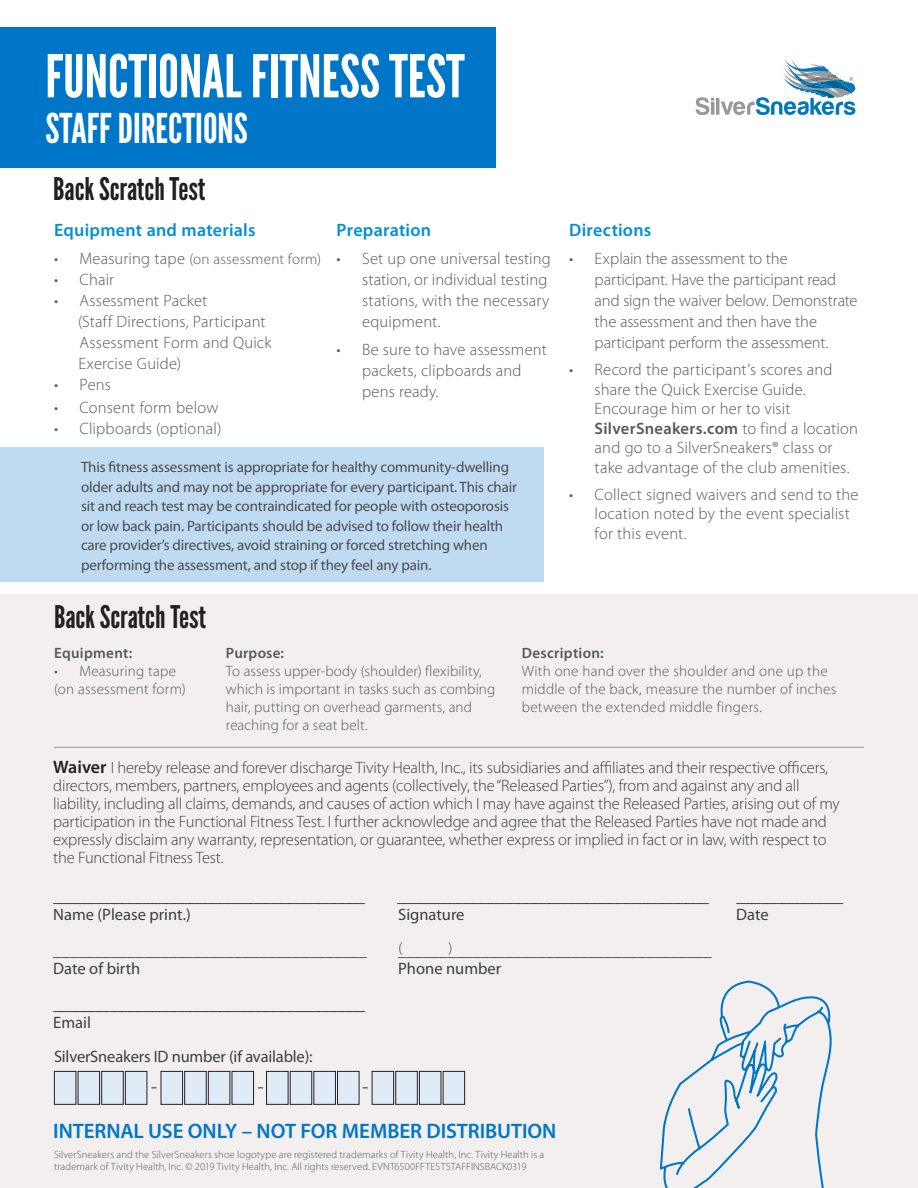
<style>
.page{position:relative;width:918px;height:1188px;background:#fff}
.page>*{position:absolute;margin:0;border:0;box-sizing:border-box;transform-origin:0 0}
.t1{font:58.95px "League Gothic";color:#fff}
.t2{font:40.95px "League Gothic";color:#fff}
.t3{font:31.2px "League Gothic";color:#231f20}
.PL_Location_address{font:600 21px "Myriad Pro";letter-spacing:-.005em;color:#0076c8}
.PL_Location_address-2{font:600 18px "Myriad Pro";letter-spacing:.015em;color:#0090d4}
.t4{font:300 16.5px/18px "Myriad Pro";letter-spacing:-.01em;color:#3e3e3f}
.PL_Location_address-3{font:300 16.5px/21px "Myriad Pro";letter-spacing:.01em;color:#57585a}
.t5{font:16.5px "Myriad Pro";letter-spacing:-.005em;color:#3e3e3f}
.PL_Location_address-4{font:300 16.5px/21px "Myriad Pro";letter-spacing:-.01em;color:#57585a}
.t6{font:16.5px "Myriad Pro";color:#231f20}
.t7{font:15px/19.5px "Myriad Pro";letter-spacing:-.01em;color:#4b4c4d}
.PL_Location_address-5{font:300 15px/18px "Myriad Pro";letter-spacing:.015em;color:#57585a}
.PL_Location_address-6{font:600 15px "Myriad Pro";letter-spacing:.02em;color:#57585a}
.PL_Location_address-7{font:300 15px "Myriad Pro";color:#3e3e3f}
.PL_Location_address-8{font:300 10.5px/12px "Myriad Pro";letter-spacing:.01em;color:#57585a}
.s1{font-size:16.5px}
.s2{font-weight:600}
.s3{font-weight:600;font-size:18px;color:#231f20}
</style>
<div class="page">
<div style="left:0;top:27px;width:496px;height:140px;background:#0076c8"></div>
<svg style="left:696px;top:59px;width:160px;height:56px"></svg>
<div style="left:0;top:594px;width:918px;height:594px;background:#f3efef"></div>
<div style="left:0;top:447px;width:543px;height:135px;background:#bfdbf2"></div>
<hr style="left:54px;top:747px;width:810px;height:1px;background:#939598">
<div style="left:54px;top:1071px;width:22px;height:33px;background:#dfecf8"></div>
<div style="left:54px;top:1071px;width:22px;height:34px;border:1px solid #231f20"></div>
<div style="left:78px;top:1071px;width:22px;height:33px;background:#dfecf8"></div>
<div style="left:78px;top:1071px;width:22px;height:34px;border:1px solid #231f20"></div>
<div style="left:102px;top:1071px;width:21px;height:33px;background:#dfecf8"></div>
<div style="left:101px;top:1071px;width:23px;height:34px;border:1px solid #231f20"></div>
<div style="left:125px;top:1071px;width:22px;height:33px;background:#dfecf8"></div>
<div style="left:125px;top:1071px;width:22px;height:34px;border:1px solid #231f20"></div>
<div style="left:161px;top:1071px;width:22px;height:33px;background:#dfecf8"></div>
<div style="left:161px;top:1071px;width:22px;height:34px;border:1px solid #231f20"></div>
<div style="left:185px;top:1071px;width:21px;height:33px;background:#dfecf8"></div>
<div style="left:184px;top:1071px;width:23px;height:34px;border:1px solid #231f20"></div>
<div style="left:208px;top:1071px;width:22px;height:33px;background:#dfecf8"></div>
<div style="left:208px;top:1071px;width:22px;height:34px;border:1px solid #231f20"></div>
<div style="left:232px;top:1071px;width:22px;height:33px;background:#dfecf8"></div>
<div style="left:232px;top:1071px;width:22px;height:34px;border:1px solid #231f20"></div>
<div style="left:267px;top:1071px;width:21px;height:33px;background:#dfecf8"></div>
<div style="left:266px;top:1071px;width:22px;height:34px;border:1px solid #231f20"></div>
<div style="left:290px;top:1071px;width:22px;height:33px;background:#dfecf8"></div>
<div style="left:290px;top:1071px;width:22px;height:34px;border:1px solid #231f20"></div>
<div style="left:314px;top:1071px;width:21px;height:33px;background:#dfecf8"></div>
<div style="left:313px;top:1071px;width:23px;height:34px;border:1px solid #231f20"></div>
<div style="left:338px;top:1071px;width:21px;height:33px;background:#dfecf8"></div>
<div style="left:337px;top:1071px;width:22px;height:34px;border:1px solid #231f20"></div>
<div style="left:372px;top:1071px;width:22px;height:33px;background:#dfecf8"></div>
<div style="left:372px;top:1071px;width:22px;height:34px;border:1px solid #231f20"></div>
<div style="left:396px;top:1071px;width:21px;height:33px;background:#dfecf8"></div>
<div style="left:395px;top:1071px;width:23px;height:34px;border:1px solid #231f20"></div>
<div style="left:419px;top:1071px;width:22px;height:33px;background:#dfecf8"></div>
<div style="left:419px;top:1071px;width:22px;height:34px;border:1px solid #231f20"></div>
<div style="left:443px;top:1071px;width:22px;height:33px;background:#dfecf8"></div>
<div style="left:443px;top:1071px;width:22px;height:34px;border:1px solid #231f20"></div>
<svg style="left:659px;top:982px;width:173px;height:206px"></svg>
<p class="t1" style="left:45px;top:41px;width:421px">FUNCTIONAL FITNESS TEST</p>
<p class="t2" style="left:45px;top:104px;width:204px">STAFF DIRECTIONS</p>
<p class="t3" style="left:53px;top:171px;width:154px">Back Scratch Test</p>
<p class="PL_Location_address-2" style="left:54px;top:220px;width:203px">Equipment and materials</p>
<p class="PL_Location_address-5" style="left:54px;top:250px;width:269px"><span class="s1">• Measuring tape</span> (on assessment form)</p>
<p class="PL_Location_address-3" style="left:54px;top:269px;width:62px">• Chair</p>
<p class="PL_Location_address-3" style="left:78px;top:290px;width:195px;text-indent:-24px">• Assessment Packet<br>(Staff Directions, Participant<br>Assessment Form and Quick<br>Exercise Guide)</p>
<p class="PL_Location_address-3" style="left:54px;top:374px;width:58px">• Pens</p>
<p class="PL_Location_address-3" style="left:54px;top:397px;width:166px">• Consent form below</p>
<p class="PL_Location_address-3" style="left:54px;top:418px;width:169px">• Clipboards (optional)</p>
<p class="PL_Location_address-2" style="left:337px;top:220px;width:96px">Preparation</p>
<p class="PL_Location_address-3" style="left:362px;top:248px;width:190px;text-indent:-26px">• Set up one universal testing station, or individual testing stations, with the necessary equipment.</p>
<p class="PL_Location_address-3" style="left:362px;top:339px;width:186px;text-indent:-26px">• Be sure to have assessment packets, clipboards and pens ready.</p>
<p class="t7" style="left:81px;top:458px;width:438px">This fitness assessment is appropriate for healthy community-dwelling older adults and may not be appropriate for every participant. This chair sit and reach test may be contraindicated for people with osteoporosis or low back pain. Participants should be advised to follow their health care provider’s directives, avoid straining or forced stretching when performing the assessment, and stop if they feel any pain.</p>
<p class="t3" style="left:54px;top:598px;width:154px">Back Scratch Test</p>
<p class="PL_Location_address-2" style="left:569px;top:220px;width:84px">Directions</p>
<p class="PL_Location_address-4" style="left:595px;top:248px;width:264px;text-indent:-26px">• Explain the assessment to the participant. Have the participant read and sign the waiver below. Demonstrate the assessment and then have the participant perform the assessment.</p>
<p class="PL_Location_address-3" style="left:595px;top:360px;width:265px;line-height:19.5px;text-indent:-26px">• Record the participant’s scores and share the Quick Exercise Guide.<br>Encourage him or her to visit <span class="s2">SilverSneakers.com</span> to find a location and go to a SilverSneakers® class or take advantage of the club amenities.</p>
<p class="PL_Location_address-3" style="left:595px;top:485px;width:265px;line-height:19.5px;text-indent:-26px">• Collect signed waivers and send to the location noted by the event specialist for this event.</p>
<p class="PL_Location_address-6" style="left:54px;top:645px;width:80px">Equipment:</p>
<p class="PL_Location_address-5" style="left:54px;top:662px;width:133px">• Measuring tape (on assessment form)</p>
<p class="PL_Location_address-6" style="left:226px;top:645px;width:60px">Purpose:</p>
<p class="PL_Location_address-5" style="left:226px;top:662px;width:271px">To assess upper-body (shoulder) flexibility, which is important in tasks such as combing hair, putting on overhead garments, and reaching for a seat belt.</p>
<p class="PL_Location_address-6" style="left:522px;top:645px;width:84px">Description:</p>
<p class="PL_Location_address-5" style="left:522px;top:662px;width:316px">With one hand over the shoulder and one up the middle of the back, measure the number of inches between the extended middle fingers.</p>
<p class="t4" style="left:53px;top:758px;width:788px"><span class="s3">Waiver</span> I hereby release and forever discharge Tivity Health, Inc., its subsidiaries and affiliates and their respective officers, directors, members, partners, employees and agents (collectively, the “Released Parties”), from and against any and all liability, including all claims, demands, and causes of action which I may have against the Released Parties, arising out of my participation in the Functional Fitness Test. I further acknowledge and agree that the Released Parties have not made and expressly disclaim any warranty, representation, or guarantee, whether express or implied in fact or in law, with respect to the Functional Fitness Test.</p>
<p class="t6" style="left:53px;top:887px;width:313px">_________________________________________</p>
<p class="t6" style="left:397px;top:887px;width:313px">_________________________________________</p>
<p class="t6" style="left:736px;top:887px;width:108px">______________</p>
<p class="t5" style="left:53px;top:905px;width:139px">Name (Please print.)</p>
<p class="t5" style="left:398px;top:905px;width:68px">Signature</p>
<p class="t5" style="left:736px;top:905px;width:34px">Date</p>
<p class="t5" style="left:53px;top:941px;width:315px">______________________________________</p>
<p class="t5" style="left:398px;top:941px;width:315px">______________________________________</p>
<p class="t5" style="left:53px;top:959px;width:89px">Date of birth</p>
<p class="t5" style="left:398px;top:959px;width:104px">Phone number</p>
<p class="t6" style="left:53px;top:995px;width:313px">_________________________________________</p>
<p class="t5" style="left:53px;top:1013px;width:39px">Email</p>
<p class="PL_Location_address-7" style="left:399px;top:940px;width:5px">(</p>
<p class="PL_Location_address-7" style="left:448px;top:940px;width:5px">)</p>
<p class="t5" style="left:54px;top:1048px;width:260px">SilverSneakers ID number (if available):</p>
<p class="PL_Location_address" style="left:53px;top:1120px;width:505px">INTERNAL USE ONLY – NOT FOR MEMBER DISTRIBUTION</p>
<p class="PL_Location_address-8" style="left:54px;top:1149px;width:492px">SilverSneakers and the SilverSneakers shoe logotype are registered trademarks of Tivity Health, Inc. Tivity Health is a trademark of Tivity Health, Inc. © 2019 Tivity Health, Inc. All rights reserved. EVNT6500FFTESTSTAFFINSBACK0319</p>
</div>
